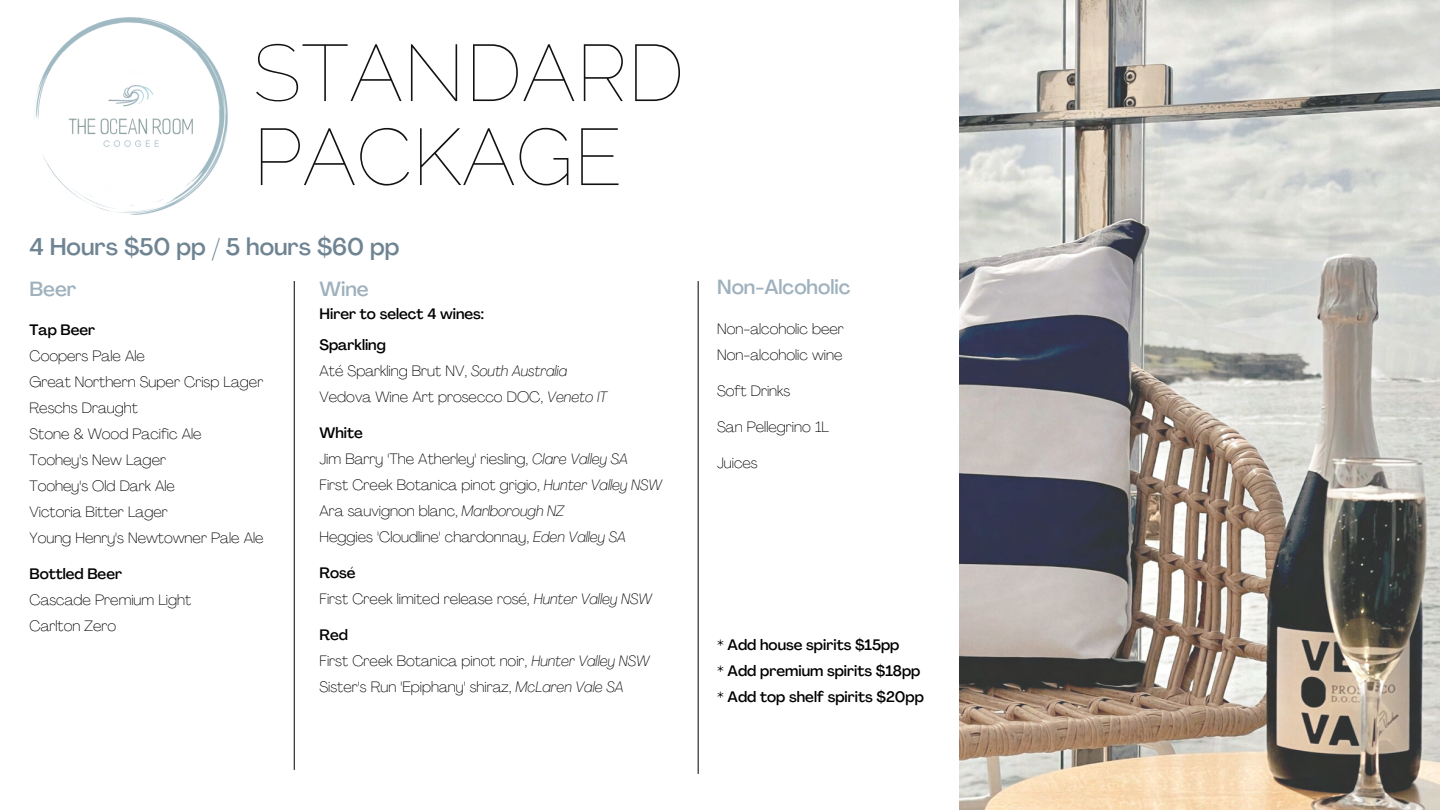
<style>
.page{position:relative;width:1440px;height:810px;background:#fff}
.page>*{position:absolute;margin:0;border:0;box-sizing:border-box;transform-origin:0 0}
.t1{font:100 80px/84px "Raleway";color:#121212}
.t2{font:500 23.8px "Agrandir";color:#6f8492}
.t3{font:500 20.2px "Agrandir";color:#9eb1bd}
.t4{font:100 14.9px "Agrandir";color:#000}
.t5{font:500 14.9px/26px "Agrandir";color:#000}
.s1{font-style:italic}
</style>
<div class="page">
<img style="left:959px;top:0;width:481px;height:810px">
<img style="left:36px;top:17px;width:192px;height:198px">
<hr style="left:294px;top:281px;width:1px;height:489px;background:#000">
<hr style="left:698px;top:281px;width:1px;height:493px;background:#000">
<h1 class="t1" style="left:253px;top:31px;width:433px">STANDARD<br>PACKAGE</h1>
<p class="t2" style="left:30px;top:237px;width:372px">4 Hours $50 pp / 5 hours $60 pp</p>
<h4 class="t3" style="left:30px;top:281px;width:49px">Beer</h4>
<p class="t5" style="left:30px;top:318px;width:67px">Tap Beer</p>
<p class="t4" style="left:30px;top:350px;width:117px">Coopers Pale Ale</p>
<p class="t4" style="left:30px;top:376px;width:235px">Great Northern Super Crisp Lager</p>
<p class="t4" style="left:30px;top:402px;width:110px">Reschs Draught</p>
<p class="t4" style="left:30px;top:428px;width:174px">Stone &amp; Wood Pacific Ale</p>
<p class="t4" style="left:30px;top:454px;width:138px">Toohey's New Lager</p>
<p class="t4" style="left:30px;top:480px;width:147px">Toohey's Old Dark Ale</p>
<p class="t4" style="left:30px;top:506px;width:140px">Victoria Bitter Lager</p>
<p class="t4" style="left:30px;top:532px;width:236px">Young Henry's Newtowner Pale Ale</p>
<p class="t5" style="left:30px;top:563px;width:94px">Bottled Beer</p>
<p class="t4" style="left:30px;top:594px;width:163px">Cascade Premium Light</p>
<p class="t4" style="left:30px;top:620px;width:88px">Carlton Zero</p>
<h2 class="t3" style="left:320px;top:281px;width:51px">Wine</h2>
<h2 class="t5" style="left:320px;top:302px;width:166px">Hirer to select 4 wines:</h2>
<h3 class="t5" style="left:320px;top:333px;width:68px">Sparkling</h3>
<p class="t4" style="left:320px;top:365px;width:249px">Até Sparkling Brut NV, <span class="s1">South Australia</span></p>
<p class="t4" style="left:320px;top:391px;width:289px">Vedova Wine Art prosecco DOC, <span class="s1">Veneto IT</span></p>
<p class="t5" style="left:320px;top:421px;width:45px">White</p>
<p class="t4" style="left:320px;top:453px;width:310px">Jim Barry 'The Atherley' riesling, <span class="s1">Clare Valley SA</span></p>
<p class="t4" style="left:320px;top:479px;width:344px">First Creek Botanica pinot grigio, <span class="s1">Hunter Valley NSW</span></p>
<p class="t4" style="left:320px;top:505px;width:246px">Ara sauvignon blanc, <span class="s1">Marlborough NZ</span></p>
<p class="t4" style="left:320px;top:531px;width:308px">Heggies 'Cloudline' chardonnay, <span class="s1">Eden Valley SA</span></p>
<p class="t5" style="left:320px;top:561px;width:38px">Rosé</p>
<p class="t4" style="left:320px;top:593px;width:334px">First Creek limited release rosé, <span class="s1">Hunter Valley NSW</span></p>
<p class="t5" style="left:320px;top:623px;width:30px">Red</p>
<p class="t4" style="left:320px;top:655px;width:331px">First Creek Botanica pinot noir, <span class="s1">Hunter Valley NSW</span></p>
<p class="t4" style="left:320px;top:681px;width:306px">Sister's Run 'Epiphany' shiraz, <span class="s1">McLaren Vale SA</span></p>
<p class="t3" style="left:717px;top:279px;width:135px">Non-Alcoholic</p>
<p class="t4" style="left:717px;top:322px;width:128px">Non-alcoholic beer</p>
<h3 class="t4" style="left:717px;top:349px;width:127px">Non-alcoholic wine</h3>
<p class="t4" style="left:717px;top:384px;width:75px">Soft Drinks</p>
<p class="t4" style="left:717px;top:420px;width:113px">San Pellegrino 1L</p>
<p class="t4" style="left:717px;top:456px;width:42px">Juices</p>
<p class="t5" style="left:717px;top:633px;width:208px">* Add house spirits $15pp<br>* Add premium spirits $18pp * Add top shelf spirits $20pp</p>
</div>
